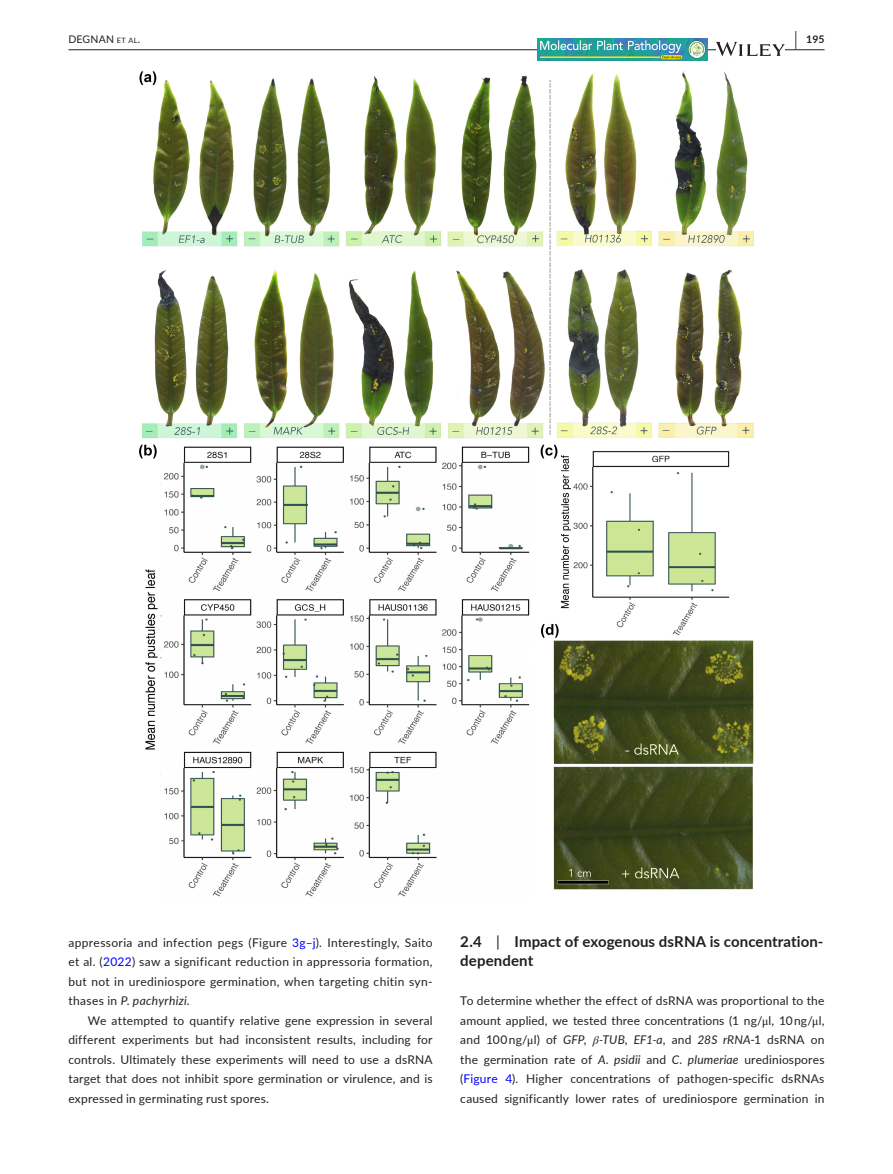
<style>
.page{position:relative;width:893px;height:1174px;background:#fff}
.page>*{position:absolute;margin:0;border:0;box-sizing:border-box;transform-origin:0 0}
.t1{font:700 15px/19.5px "Lato";letter-spacing:.01em;color:#231f20}
.t2{font:12px/19.5px "Lato";letter-spacing:.015em;color:#231f20;text-align:justify}
.t3{font:10.5px "Lato";letter-spacing:.025em;color:#231f20}
.t4{font:700 10.5px "Lato";color:#231f20}
.s1{font-size:7.35px}
.s2{font-size:19.5px}
.s3{color:#00f}
.s4{font-style:italic}
.s5{font-weight:400}
.s6{font-family:"STIX"}
.s7{font-family:"STIX";font-style:italic}
</style>
<div class="page">
<hr style="left:68px;top:49px;width:756px;height:1px;background:#231f20">
<img style="left:537px;top:38px;width:171px;height:22px">
<svg style="left:716px;top:42px;width:69px;height:14px"></svg>
<img style="left:139px;top:71px;width:615px;height:826px">
<p class="t3" style="left:68px;top:31px;width:73px">DEGNAN <span class="s1">et al</span>.</p>
<p class="t4" style="left:795px;top:31px;width:31px"><span class="s2">|</span> 195</p>
<p class="t2" style="left:68px;top:932px;width:366px">appressoria and infection pegs (Figure <span class="s3">3g–j</span>). Interestingly, Saito et al. (<span class="s3">2022</span>) saw a significant reduction in appressoria formation, but not in urediniospore germination, when targeting chitin syn&shy;thases in <span class="s4">P. pachyrhizi</span>.</p>
<p class="t2" style="left:68px;top:1010px;width:366px;text-indent:20px">We attempted to quantify relative gene expression in several different experiments but had inconsistent results, including for controls. Ultimately these experiments will need to use a dsRNA target that does not inhibit spore germination or virulence, and is expressed in germinating rust spores.</p>
<p class="t1" style="left:460px;top:931px;width:365px">2.4 <span class="s5">|</span> Impact of exogenous dsRNA is concentration&shy;dependent</p>
<p class="t2" style="left:460px;top:990px;width:366px">To determine whether the effect of dsRNA was proportional to the amount applied, we tested three concentrations (1 ng/<span class="s6">μ</span>l, 10 ng/<span class="s6">μ</span>l, and 100 ng/<span class="s6">μ</span>l) of <span class="s4">GFP</span>, <span class="s7">β</span><span class="s4">-TUB</span>, <span class="s4">EF1-a</span>, and <span class="s4">28S rRNA</span>-1 dsRNA on the germination rate of <span class="s4">A. psidii</span> and <span class="s4">C. plumeriae</span> urediniospores (<span class="s3">Figure 4</span>). Higher concentrations of pathogen-specific dsRNAs caused significantly lower rates of urediniospore germination in</p>
</div>
